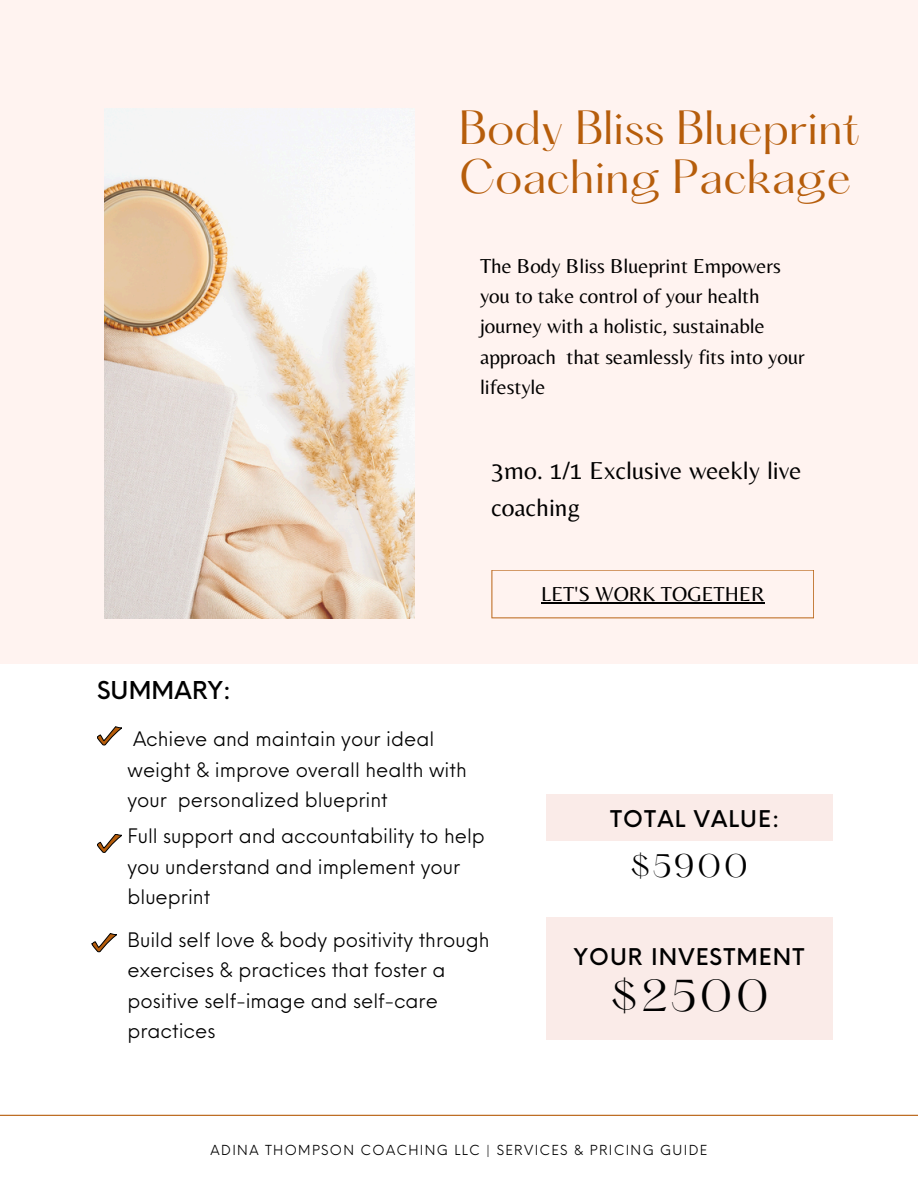
<style>
.page{position:relative;width:918px;height:1188px;background:#fff}
.page>*{position:absolute;margin:0;border:0;box-sizing:border-box;transform-origin:0 0}
.t1{font:42px/49.5px "Hatton";color:#b65d0b}
.t2{font:39px "Hatton";color:#000}
.t3{font:28.5px "Hatton";color:#000}
.t4{font:25.5px/37.2px "Belleza";color:#000}
.t5{font:500 24px "Neue Einstellung";letter-spacing:.005em;color:#000}
.t6{font:500 22.5px "Neue Einstellung";letter-spacing:.05em;color:#000}
.t7{font:21px/30.3px "Belleza";color:#000}
.t8{font:19.5px/30.3px "Neue Einstellung";color:#000}
.t9{font:13.5px "Neue Einstellung";letter-spacing:.1em;color:#000}
</style>
<div class="page">
<div style="left:0;top:0;width:918px;height:664px;background:#fff3f0"></div>
<img style="left:104px;top:109px;width:311px;height:510px">
<div style="left:546px;top:795px;width:286px;height:46px;background:#faebe8"></div>
<div style="left:546px;top:917px;width:286px;height:123px;background:#faebe8"></div>
<svg style="left:491px;top:570px;width:323px;height:48px"></svg>
<hr style="left:541px;top:602px;width:224px;height:1px;background:#000">
<svg style="left:97px;top:727px;width:25px;height:18px"></svg>
<svg style="left:97px;top:834px;width:25px;height:19px"></svg>
<svg style="left:92px;top:933px;width:25px;height:19px"></svg>
<hr style="left:0;top:1115px;width:918px;height:1px;background:#b65d0b">
<p class="t1" style="left:459px;top:107px;width:403px">Body Bliss Blueprint<br>Coaching Package</p>
<h3 class="t7" style="left:480px;top:250px;width:326px">The Body Bliss Blueprint Empowers you to take control of your health journey with a holistic, sustainable approach that seamlessly fits into your lifestyle</h3>
<p class="t4" style="left:491px;top:451px;width:312px">3mo. 1/1 Exclusive weekly live coaching</p>
<p class="t5" style="left:97px;top:669px;width:135px">SUMMARY:</p>
<p class="t8" style="left:128px;top:722px;width:341px">Achieve and maintain your ideal weight &amp; improve overall health with your personalized blueprint</p>
<p class="t8" style="left:128px;top:819px;width:359px">Full support and accountability to help you understand and implement your blueprint</p>
<p class="t8" style="left:128px;top:923px;width:363px">Build self love &amp; body positivity through exercises &amp; practices that foster a positive self-image and self-care practices</p>
<h2 class="t7" style="left:541px;top:578px;width:225px">LET'S WORK TOGETHER</h2>
<h4 class="t6" style="left:610px;top:799px;width:171px">TOTAL VALUE:</h4>
<h5 class="t3" style="left:630px;top:852px;width:120px">$5900</h5>
<p class="t6" style="left:574px;top:937px;width:232px">YOUR INVESTMENT</p>
<p class="t2" style="left:610px;top:978px;width:161px">$2500</p>
<h6 class="t9" style="left:211px;top:1138px;width:498px">ADINA THOMPSON COACHING LLC | SERVICES &amp; PRICING GUIDE</h6>
</div>
